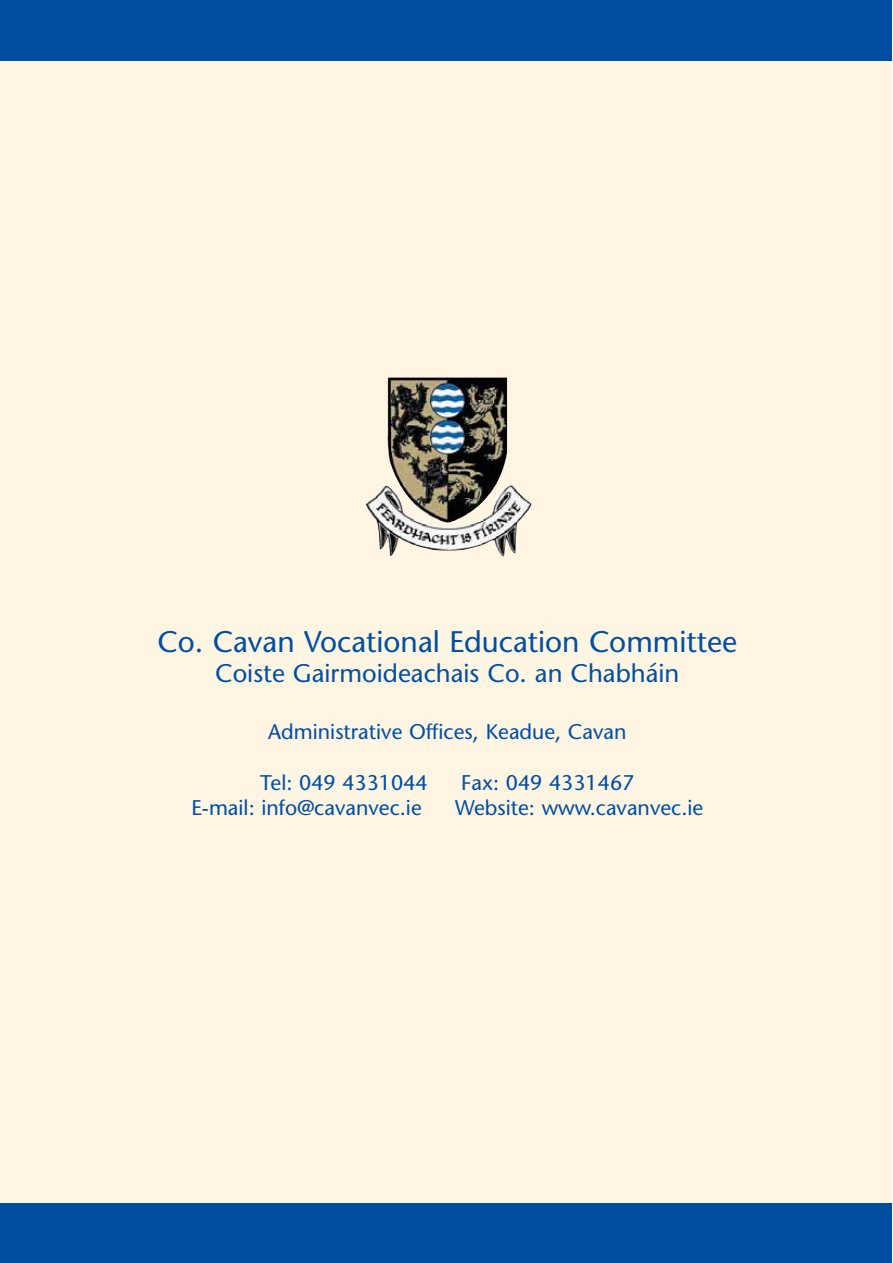
<style>
.page{position:relative;width:893px;height:1263px;background:#fff}
.page>*{position:absolute;margin:0;border:0;box-sizing:border-box;transform-origin:0 0}
.t1{font:29.7px "Stone Sans";color:#004fa3}
.t2{font:25.5px "Stone Sans";color:#004fa3}
.t3{font:21.15px "Stone Sans";color:#004fa3}
</style>
<div class="page">
<div style="left:1px;top:0;width:891px;height:1263px;background:#fef5e3"></div>
<div style="left:1px;top:0;width:891px;height:60px;background:#004fa3"></div>
<img style="left:366px;top:378px;width:165px;height:178px">
<div style="left:1px;top:1203px;width:891px;height:60px;background:#004fa3"></div>
<h1 class="t1" style="left:157px;top:630px;width:581px">Co. Cavan Vocational Education Committee</h1>
<p class="t2" style="left:215px;top:664px;width:466px">Coiste Gairmoideachais Co. an Chabháin</p>
<p class="t3" style="left:268px;top:723px;width:360px">Administrative Offices, Keadue, Cavan</p>
<p class="t3" style="left:260px;top:774px;width:169px">Tel: 049 4331044</p>
<p class="t3" style="left:461px;top:774px;width:175px">Fax: 049 4331467</p>
<p class="t3" style="left:191px;top:800px;width:232px">E-mail: info@cavanvec.ie</p>
<p class="t3" style="left:455px;top:800px;width:249px">Website: www.cavanvec.ie</p>
</div>
